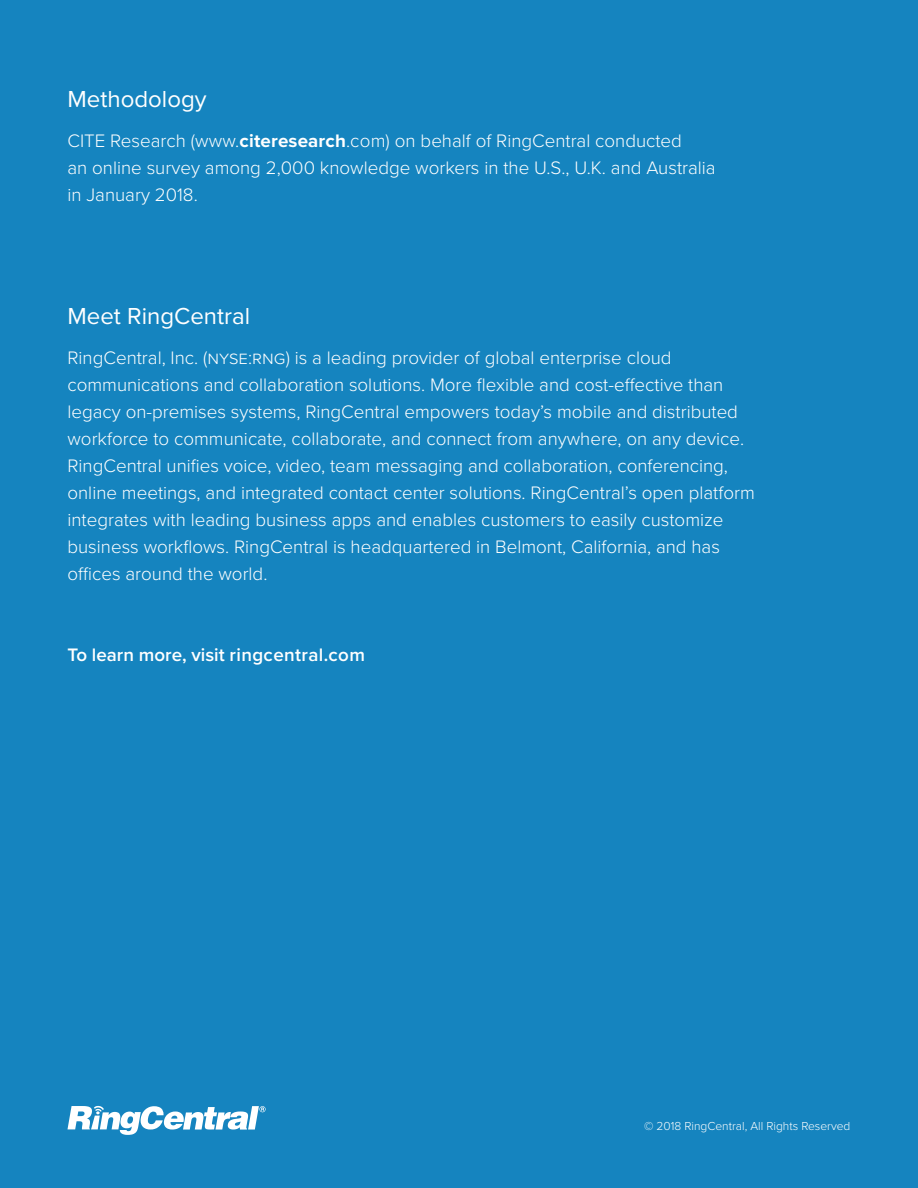
<style>
.page{position:relative;width:918px;height:1188px;background:#1584bf}
.page>*{position:absolute;margin:0;border:0;box-sizing:border-box;transform-origin:0 0}
.Subhead{font:24px "Proxima Nova";color:#fff}
.Body_copy{font:300 18.75px/27px "Proxima Nova";color:#fff}
.Body_copy-2{font:600 18.75px "Proxima Nova";letter-spacing:.01em;color:#fff}
.Body_copy-3{font:300 12px "Proxima Nova";color:#fff}
.s1{font-weight:700}
</style>
<div class="page">
<svg style="left:68px;top:1106px;width:198px;height:29px"></svg>
<p class="Subhead" style="left:68px;top:84px;width:141px">Methodology</p>
<p class="Body_copy" style="left:68px;top:128px;width:650px">CITE Research (www.<span class="s1">citeresearch</span>.com) on behalf of RingCentral conducted<br>an online survey among 2,000 knowledge workers in the U.S., U.K. and Australia in January 2018.</p>
<p class="Subhead" style="left:68px;top:301px;width:184px">Meet RingCentral</p>
<p class="Body_copy" style="left:68px;top:345px;width:689px">RingCentral, Inc. (nyse:rng) is a leading provider of global enterprise cloud communications and collaboration solutions. More flexible and cost-effective than legacy on-premises systems, RingCentral empowers today’s mobile and distributed workforce to communicate, collaborate, and connect from anywhere, on any device.<br>RingCentral unifies voice, video, team messaging and collaboration, conferencing, online meetings, and integrated contact center solutions. RingCentral’s open platform integrates with leading business apps and enables customers to easily customize business workflows. RingCentral is headquartered in Belmont, California, and has offices around the world.</p>
<p class="Body_copy-2" style="left:68px;top:644px;width:299px">To learn more, visit ringcentral.com</p>
<p class="Body_copy-3" style="left:644px;top:1119px;width:208px">© 2018 RingCentral, All Rights Reserved</p>
</div>
